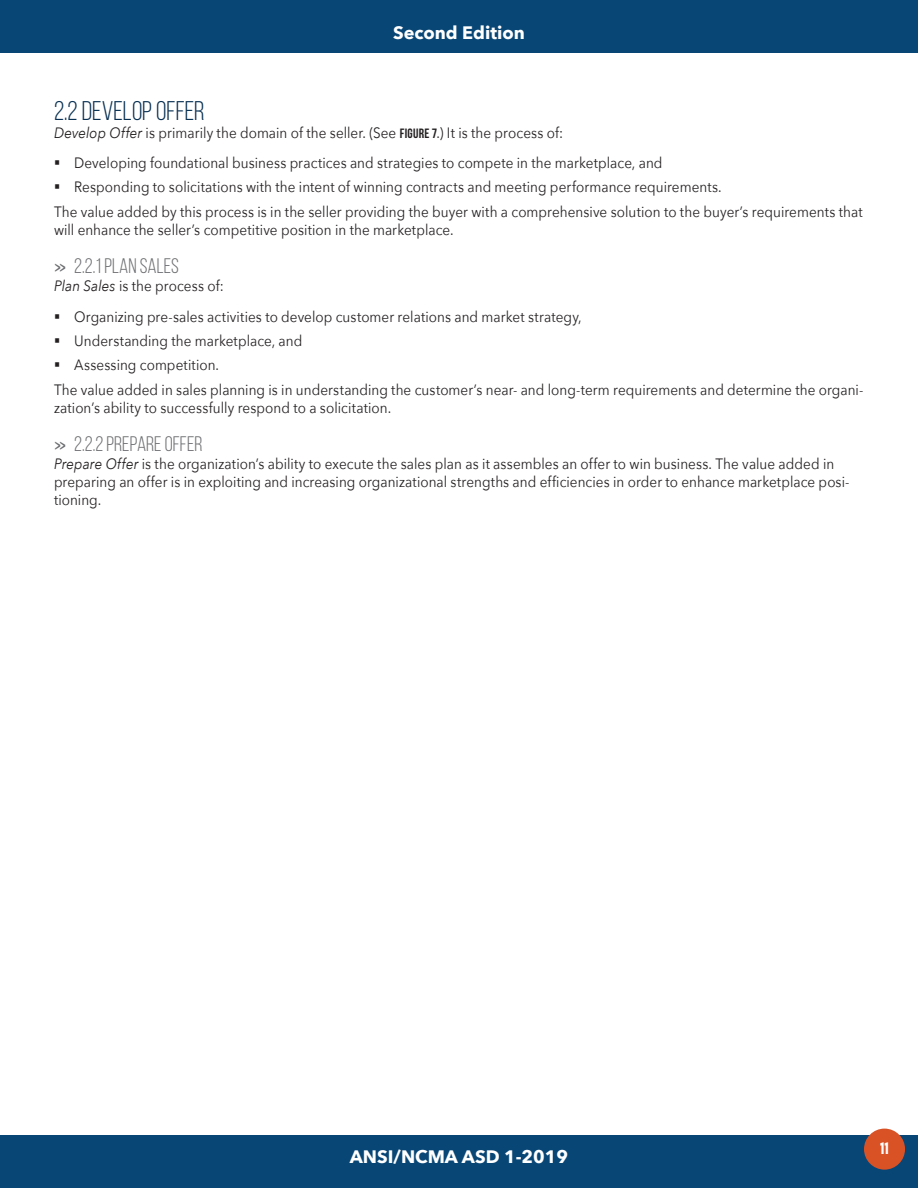
<style>
.page{position:relative;width:918px;height:1188px;background:#fff}
.page>*{position:absolute;margin:0;border:0;box-sizing:border-box;transform-origin:0 0}
.Sub_02{font:27px "Bebas Neue";color:#093153}
.t1{font:21px "Bebas Neue";color:#6c6d70}
.t2{font:700 18px "Avenir Next";color:#fff}
.Text{font:15px/18px "Avenir Next";letter-spacing:.005em;color:#231f20;scale:.9 1}
.t3{font:15px "Lemon Milk";color:#fff;scale:.9 1}
.s1{font-style:italic}
.s2{font-family:"Bebas Neue";font-weight:700;font-size:13.5px}
.s3{font-family:"Freight Macro Pro";font-weight:500}
</style>
<div class="page">
<div style="left:0;top:0;width:918px;height:53px;background:#084676"></div>
<div style="left:0;top:1135px;width:918px;height:53px;background:#084676"></div>
<div style="left:864px;top:1129px;width:41px;height:41px;background:#d95226;border-radius:50%"></div>
<p class="t2" style="left:393px;top:17px;width:133px">Second Edition</p>
<p class="Sub_02" style="left:54px;top:96px;width:152px">2.2 DEVELOP OFFER</p>
<p class="Text" style="left:54px;top:123px;width:567px"><span class="s1">Develop Offer</span> is primarily the domain of the seller. (See <span class="s2">FIGURE 7</span>.) It is the process of:</p>
<p class="Text" style="left:54px;top:154px;width:678px">▪ Developing foundational business practices and strategies to compete in the marketplace, and</p>
<p class="Text" style="left:54px;top:178px;width:744px">▪ Responding to solicitations with the intent of winning contracts and meeting performance requirements.</p>
<p class="Text" style="left:54px;top:202px;width:900px">The value added by this process is in the seller providing the buyer with a comprehensive solution to the buyer’s requirements that will enhance the seller’s competitive position in the marketplace.</p>
<p class="t1" style="left:54px;top:255px;width:126px"><span class="s3">»</span> 2.2.1 PLAN SALES</p>
<p class="Text" style="left:54px;top:277px;width:190px"><span class="s1">Plan Sales</span> is the process of:</p>
<p class="Text" style="left:54px;top:307px;width:588px">▪ Organizing pre-sales activities to develop customer relations and market strategy,</p>
<p class="Text" style="left:54px;top:331px;width:277px">▪ Understanding the marketplace, and</p>
<p class="Text" style="left:54px;top:355px;width:185px">▪ Assessing competition.</p>
<p class="Text" style="left:54px;top:380px;width:901px">The value added in sales planning is in understanding the customer’s near- and long-term requirements and determine the organi&shy;zation’s ability to successfully respond to a solicitation.</p>
<p class="t1" style="left:54px;top:433px;width:150px"><span class="s3">»</span> 2.2.2 PREPARE OFFER</p>
<p class="Text" style="left:54px;top:454px;width:886px"><span class="s1">Prepare Offer</span> is the organization’s ability to execute the sales plan as it assembles an offer to win business. The value added in preparing an offer is in exploiting and increasing organizational strengths and efficiencies in order to enhance marketplace posi&shy;tioning.</p>
<p class="t2" style="left:350px;top:1141px;width:220px">ANSI/NCMA ASD 1-2019</p>
<p class="t3" style="left:880px;top:1138px;width:11px">11</p>
</div>
